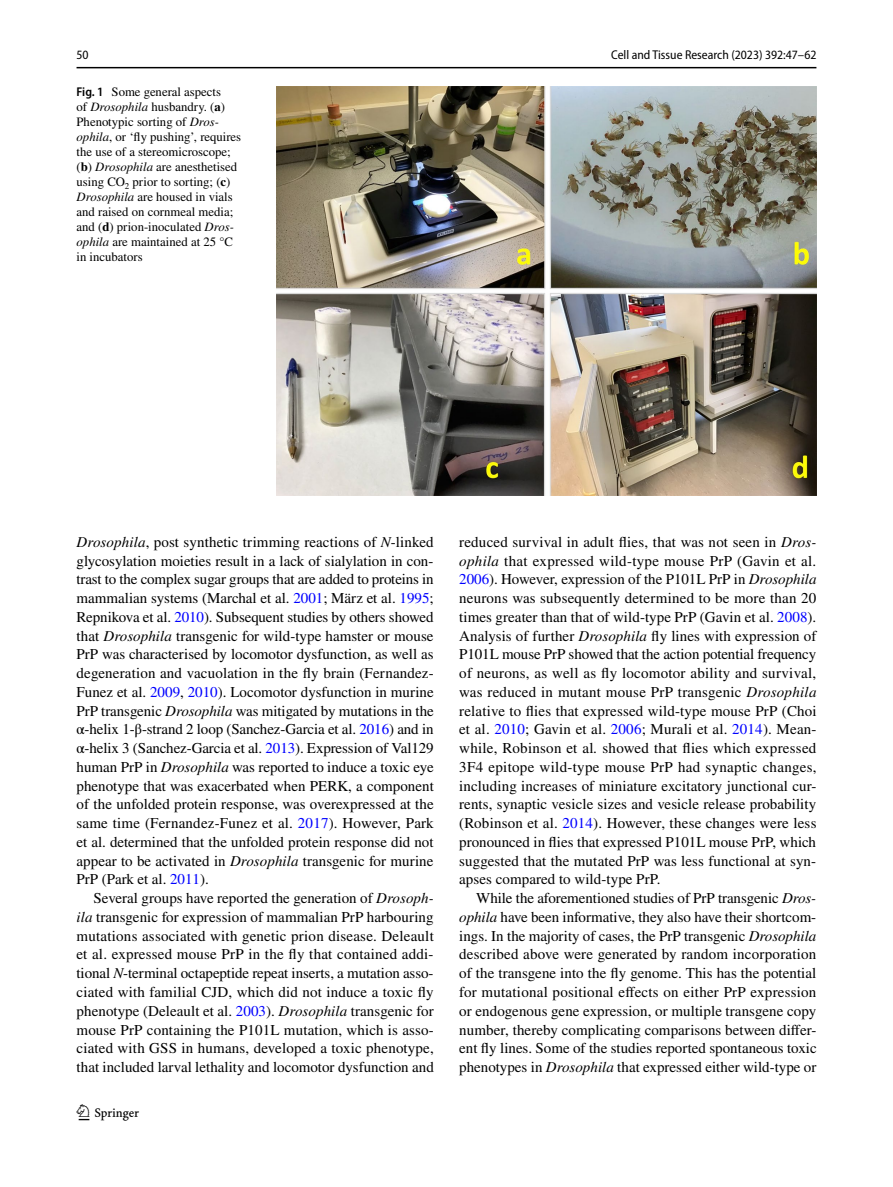
<style>
.page{position:relative;width:893px;height:1187px;background:#fff}
.page>*{position:absolute;margin:0;border:0;box-sizing:border-box;transform-origin:0 0}
.t1{font:22.5px "Springnew Regular 2";color:#000}
.t2{font:15px/18.8px "STIX";color:#000;text-align:justify}
.t3{font:12.75px/15px "STIX";color:#000}
.t4{font:semi-condensed 12.75px "Myriad Pro";color:#000}
.s1{font-family:"Myriad Pro";font-weight:600;font-stretch:semi-condensed}
.s2{font-style:italic}
.s3{font-weight:700}
.s4{color:#00f}
</style>
<div class="page">
<hr style="left:77px;top:67px;width:739px;height:1px;background:#000">
<img style="left:276px;top:87px;width:540px;height:408px">
<p class="t4" style="left:77px;top:48px;width:14px">50</p>
<p class="t4" style="left:611px;top:48px;width:207px">Cell and Tissue Research (2023) 392:47–62</p>
<p class="t3" style="left:77px;top:85px;width:166px"><span class="s1">Fig. 1</span> Some general aspects<br>of <span class="s2">Drosophila</span> husbandry. (<span class="s3">a</span>)<br>Phenotypic sorting of <span class="s2">Dros&shy;ophila</span>, or ‘fly pushing’, requires the use of a stereomicroscope; (<span class="s3">b</span>) <span class="s2">Drosophila</span> are anesthetised using CO<sub>2</sub> prior to sorting; (<span class="s3">c</span>)<br><span class="s2">Drosophila</span> are housed in vials and raised on cornmeal media; and (<span class="s3">d</span>) prion-inoculated <span class="s2">Dros&shy;ophila</span> are maintained at 25 °C in incubators</p>
<p class="t2" style="left:77px;top:533px;width:359px"><span class="s2">Drosophila</span>, post synthetic trimming reactions of <span class="s2">N</span>-linked glycosylation moieties result in a lack of sialylation in con&shy;trast to the complex sugar groups that are added to proteins in mammalian systems (Marchal et al. <span class="s4">2001</span>; März et al. <span class="s4">1995</span>; Repnikova et al. <span class="s4">2010</span>). Subsequent studies by others showed that <span class="s2">Drosophila</span> transgenic for wild-type hamster or mouse PrP was characterised by locomotor dysfunction, as well as degeneration and vacuolation in the fly brain (Fernandez-Funez et al. <span class="s4">2009</span>, <span class="s4">2010</span>). Locomotor dysfunction in murine PrP transgenic <span class="s2">Drosophila</span> was mitigated by mutations in the α-helix 1-β-strand 2 loop (Sanchez-Garcia et al. <span class="s4">2016</span>) and in α-helix 3 (Sanchez-Garcia et al. <span class="s4">2013</span>). Expression of Val129 human PrP in <span class="s2">Drosophila</span> was reported to induce a toxic eye phenotype that was exacerbated when PERK, a component of the unfolded protein response, was overexpressed at the same time (Fernandez-Funez et al. <span class="s4">2017</span>). However, Park et al. determined that the unfolded protein response did not appear to be activated in <span class="s2">Drosophila</span> transgenic for murine PrP (Park et al. <span class="s4">2011</span>).</p>
<p class="t2" style="left:77px;top:889px;width:359px;text-indent:17px">Several groups have reported the generation of <span class="s2">Drosoph&shy;ila</span> transgenic for expression of mammalian PrP harbouring mutations associated with genetic prion disease. Deleault et al. expressed mouse PrP in the fly that contained addi&shy;tional <span class="s2">N</span>-terminal octapeptide repeat inserts, a mutation asso&shy;ciated with familial CJD, which did not induce a toxic fly phenotype (Deleault et al. <span class="s4">2003</span>). <span class="s2">Drosophila</span> transgenic for mouse PrP containing the P101L mutation, which is asso&shy;ciated with GSS in humans, developed a toxic phenotype, that included larval lethality and locomotor dysfunction and</p>
<h1 class="t1" style="left:79px;top:1104px;width:62px">1 3</h1>
<p class="t2" style="left:459px;top:533px;width:359px">reduced survival in adult flies, that was not seen in <span class="s2">Dros&shy;ophila</span> that expressed wild-type mouse PrP (Gavin et al.<br><span class="s4">2006</span>). However, expression of the P101L PrP in <span class="s2">Drosophila </span>neurons was subsequently determined to be more than 20 times greater than that of wild-type PrP (Gavin et al. <span class="s4">2008</span>).<br>Analysis of further <span class="s2">Drosophila</span> fly lines with expression of P101L mouse PrP showed that the action potential frequency of neurons, as well as fly locomotor ability and survival, was reduced in mutant mouse PrP transgenic <span class="s2">Drosophila </span>relative to flies that expressed wild-type mouse PrP (Choi et al. <span class="s4">2010</span>; Gavin et al. <span class="s4">2006</span>; Murali et al. <span class="s4">2014</span>). Mean&shy;while, Robinson et al<span class="s2">.</span> showed that flies which expressed 3F4 epitope wild-type mouse PrP had synaptic changes, including increases of miniature excitatory junctional cur&shy;rents, synaptic vesicle sizes and vesicle release probability (Robinson et al. <span class="s4">2014</span>). However, these changes were less pronounced in flies that expressed P101L mouse PrP, which suggested that the mutated PrP was less functional at syn&shy;apses compared to wild-type PrP.</p>
<p class="t2" style="left:459px;top:889px;width:359px;text-indent:17px">While the aforementioned studies of PrP transgenic <span class="s2">Dros&shy;ophila</span> have been informative, they also have their shortcom&shy;ings. In the majority of cases, the PrP transgenic <span class="s2">Drosophila </span>described above were generated by random incorporation of the transgene into the fly genome. This has the potential for mutational positional effects on either PrP expression or endogenous gene expression, or multiple transgene copy number, thereby complicating comparisons between differ&shy;ent fly lines. Some of the studies reported spontaneous toxic phenotypes in <span class="s2">Drosophila</span> that expressed either wild-type or</p>
</div>
